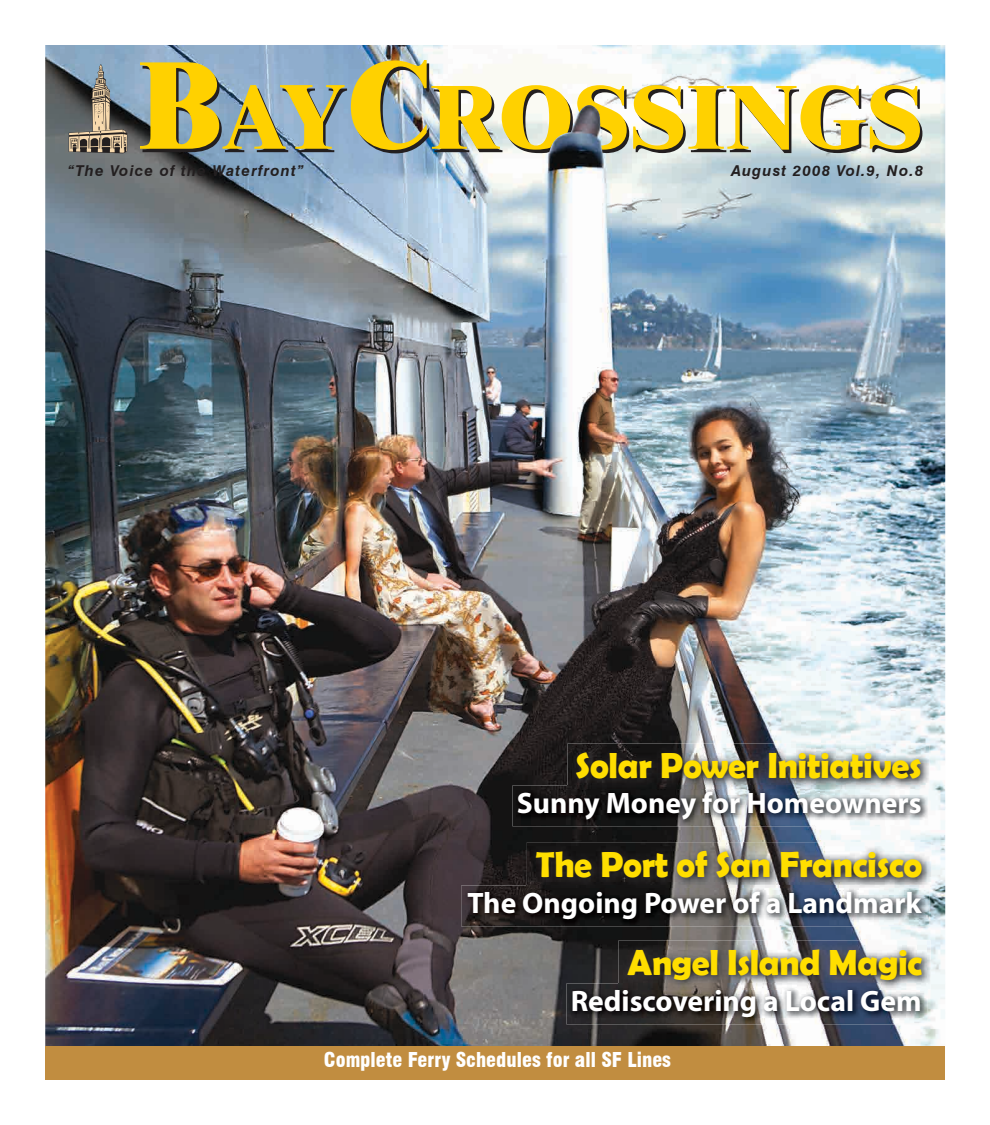
<style>
.page{position:relative;width:990px;height:1125px;background:#fff}
.page>*{position:absolute;margin:0;border:0;box-sizing:border-box;transform-origin:0 0}
.t1{font:700 36.38px "Berlin Sans FB Demi";letter-spacing:-.01em;color:#ffde00}
.t2{font:700 29.62px "Myriad";color:#fff}
.t3{font:900 condensed 20px "Swiss 721 BT";color:#fff}
.t4{font:italic 700 15px "Swiss 721 BT";letter-spacing:.075em;color:#231f20}
</style>
<div class="page">
<img style="left:45px;top:45px;width:900px;height:1001px">
<div style="left:45px;top:1046px;width:900px;height:34px;background:#c18d40"></div>
<svg style="left:69px;top:64px;width:58px;height:89px;background:#7a7b78"></svg>
<img style="left:566px;top:984px;width:362px;height:40px">
<img style="left:573px;top:990px;width:347px;height:27px">
<img style="left:512px;top:786px;width:416px;height:40px">
<img style="left:619px;top:940px;width:312px;height:50px">
<img style="left:619px;top:984px;width:309px;height:6px">
<img style="left:567px;top:744px;width:362px;height:45px">
<img style="left:567px;top:786px;width:361px;height:3px">
<img style="left:527px;top:842px;width:404px;height:46px">
<img style="left:461px;top:886px;width:468px;height:40px">
<img style="left:527px;top:886px;width:402px;height:2px">
<svg style="left:143px;top:63px;width:779px;height:90px;background:#747d84"></svg>
<svg style="left:140px;top:60px;width:780px;height:90px"></svg>
<p class="t4" style="left:67px;top:162px;width:238px">“The Voice of the Waterfront”</p>
<p class="t4" style="left:731px;top:162px;width:193px">August 2008 Vol.9, No.8</p>
<p class="t1" style="left:576px;top:744px;width:348px">Solar Power Initiatives</p>
<p class="t2" style="left:517px;top:788px;width:406px">Sunny Money for Homeowners</p>
<p class="t1" style="left:536px;top:844px;width:388px">The Port of San Francisco</p>
<p class="t2" style="left:467px;top:888px;width:456px">The Ongoing Power of a Landmark</p>
<p class="t1" style="left:628px;top:941px;width:296px">Angel Island Magic</p>
<p class="t2" style="left:571px;top:986px;width:352px">Rediscovering a Local Gem</p>
<p class="t3" style="left:324px;top:1048px;width:349px">Complete Ferry Schedules for all SF Lines</p>
</div>
